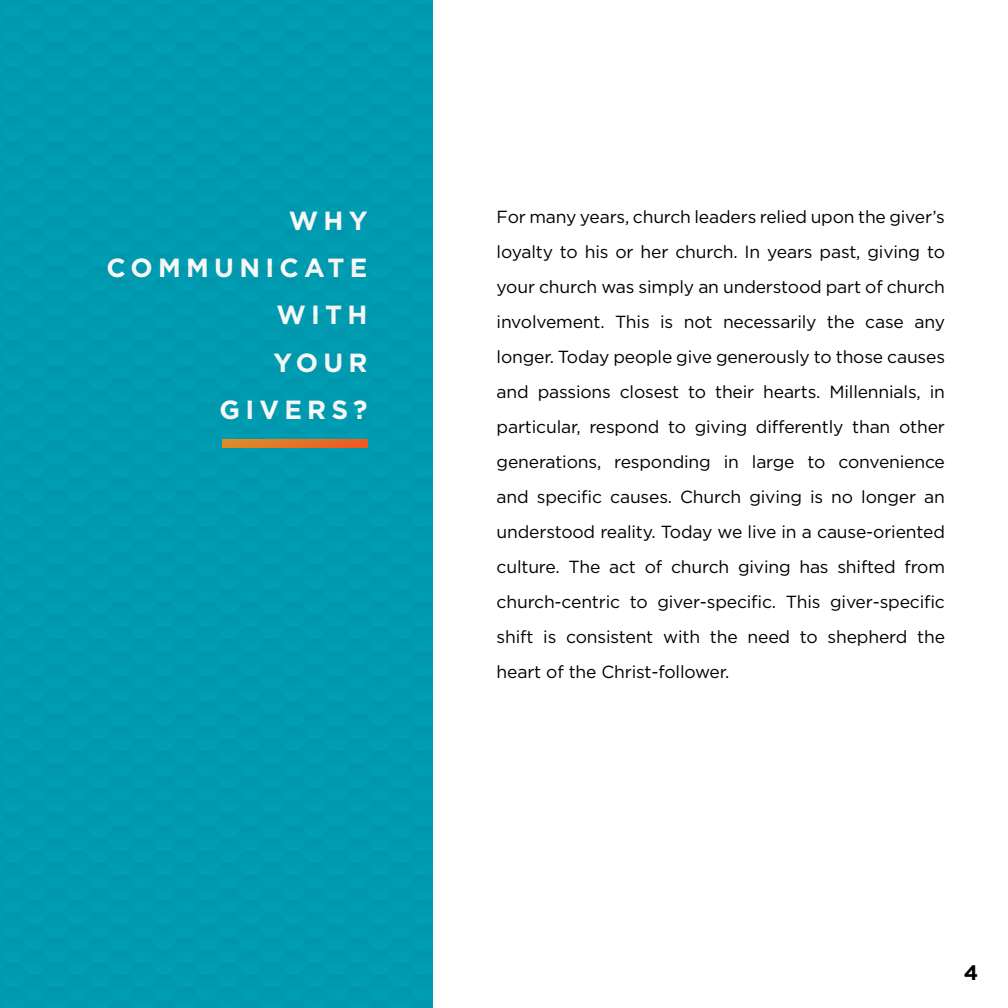
<style>
.page{position:relative;width:1008px;height:1008px;background:#fff}
.page>*{position:absolute;margin:0;border:0;box-sizing:border-box;transform-origin:0 0}
.t1{font:700 26.25px/47.2px "Gotham";letter-spacing:.2em;color:#fff;text-align:right}
.t2{font:700 21px "Gotham";color:#000}
.t3{font:17.5px/35px "Gotham";letter-spacing:-.01em;color:#000;text-align:justify}
</style>
<div class="page">
<div style="left:0;top:0;width:433px;height:1008px;background:#009ab0"></div>
<svg style="left:223px;top:440px;width:145px;height:7px"></svg>
<h1 class="t1" style="left:107px;top:197px;width:262px">WHY<br>COMMUNICATE<br>WITH<br>YOUR<br>GIVERS?</h1>
<p class="t3" style="left:497px;top:199px;width:450px">For many years, church leaders relied upon the giver’s loyalty to his or her church. In years past, giving to your church was simply an understood part of church involvement. This is not necessarily the case any longer. Today people give generously to those causes and passions closest to their hearts. Millennials, in particular, respond to giving differently than other generations, responding in large to convenience and specific causes. Church giving is no longer an understood reality. Today we live in a cause-oriented culture. The act of church giving has shifted from church-centric to giver-specific. This giver-specific shift is consistent with the need to shepherd the heart of the Christ-follower.</p>
<p class="t2" style="left:964px;top:958px;width:16px">4</p>
</div>
